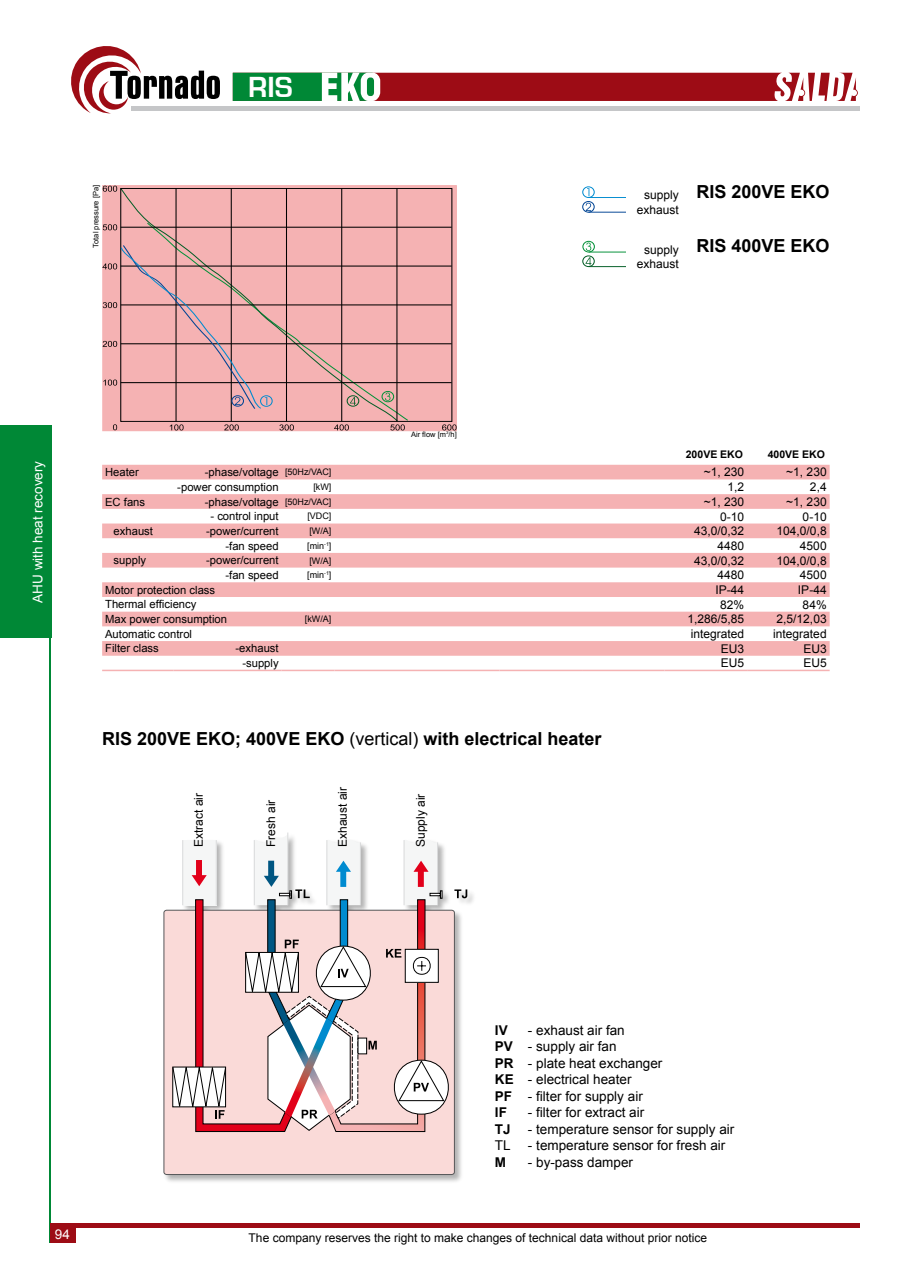
<style>
.page{position:relative;width:902px;height:1280px;background:#fff}
.page>*{position:absolute;margin:0;border:0;box-sizing:border-box;transform-origin:0 0}
.t1{font:700 30px "Eurostile";color:#fff}
.t2{font:700 18px "Arial";color:#000}
.t3{font:13.5px/16.5px "Arial";color:#000}
.t4{font:13.5px "Arial";color:#fff}
.t5{font:700 13.5px "Arial";color:#000}
.t6{font:12px/14.4px "Arial";color:#000;text-align:right}
.t7{font:11.25px "Arial";color:#000}
.t8{font:700 10.5px "Arial";color:#000}
.t9{font:9px "Arial";color:#000}
.t10{font:7.5px "Arial";color:#000}
.s1{font-size:9px}
.s2{font-weight:400}
.s3{font-weight:700}
</style>
<div class="page">
<div style="left:103px;top:186px;width:353px;height:244px;background:#f5b2b3"></div>
<div style="left:102px;top:185px;width:355px;height:246px;border:2px solid #f5b2b3"></div>
<hr style="left:50px;top:561px;width:1px;height:682px;background:#008836">
<hr style="left:50px;top:1224px;width:809px;height:4px;background:#9d0c15">
<div style="left:50px;top:1224px;width:25px;height:19px;background:#9d0c15"></div>
<div style="left:0;top:426px;width:51px;height:212px;background:#008836"></div>
<svg style="left:71px;top:46px;width:149px;height:68px"></svg>
<hr style="left:131px;top:106px;width:729px;height:4px;background:#c5c6c8">
<svg style="left:233px;top:72px;width:625px;height:29px;background:#924840"></svg>
<div style="left:162px;top:832px;width:315px;height:353px;background:#000;opacity:.3"></div>
<hr style="left:287px;top:832px;width:1px;height:73px;background:#d9dadb">
<div style="left:164px;top:910px;width:290px;height:264px;background:#fadad8;border-radius:3px"></div>
<svg style="left:172px;top:834px;width:295px;height:298px"></svg>
<svg style="left:102px;top:465px;width:727px;height:191px;fill:#f5b2b3"></svg>
<hr style="left:102px;top:670px;width:72px;height:1px;background:#f5b2b3">
<hr style="left:174px;top:670px;width:107px;height:1px;background:#f5b2b3">
<hr style="left:281px;top:670px;width:53px;height:1px;background:#f5b2b3">
<hr style="left:334px;top:670px;width:83px;height:1px;background:#f5b2b3">
<hr style="left:417px;top:670px;width:82px;height:1px;background:#f5b2b3">
<hr style="left:499px;top:670px;width:83px;height:1px;background:#f5b2b3">
<hr style="left:582px;top:670px;width:82px;height:1px;background:#f5b2b3">
<hr style="left:664px;top:670px;width:83px;height:1px;background:#f5b2b3">
<hr style="left:747px;top:670px;width:82px;height:1px;background:#f5b2b3">
<svg style="left:120px;top:187px;width:278px;height:233px"></svg>
<div style="left:120px;top:188px;width:332px;height:234px;border:1px solid #000"></div>
<svg style="left:113px;top:424px;width:4px;height:6px"></svg>
<hr style="left:176px;top:188px;width:1px;height:233px;background:#000">
<hr style="left:231px;top:188px;width:1px;height:233px;background:#000">
<hr style="left:286px;top:188px;width:1px;height:233px;background:#000">
<hr style="left:341px;top:188px;width:1px;height:233px;background:#000">
<hr style="left:396px;top:188px;width:1px;height:233px;background:#000">
<hr style="left:121px;top:382px;width:330px;height:1px;background:#000">
<hr style="left:121px;top:343px;width:330px;height:1px;background:#000">
<hr style="left:121px;top:305px;width:330px;height:1px;background:#000">
<hr style="left:121px;top:266px;width:330px;height:1px;background:#000">
<hr style="left:121px;top:227px;width:330px;height:1px;background:#000">
<svg style="left:442px;top:424px;width:14px;height:6px"></svg>
<svg style="left:170px;top:424px;width:13px;height:6px"></svg>
<svg style="left:224px;top:424px;width:15px;height:6px"></svg>
<svg style="left:279px;top:424px;width:15px;height:6px"></svg>
<svg style="left:334px;top:424px;width:15px;height:6px"></svg>
<div style="left:260px;top:395px;width:12px;height:12px;border:1px solid #008bd0;border-radius:50%"></div>
<svg style="left:103px;top:186px;width:14px;height:6px"></svg>
<svg style="left:390px;top:424px;width:15px;height:6px"></svg>
<svg style="left:103px;top:224px;width:14px;height:6px"></svg>
<svg style="left:102px;top:245px;width:165px;height:164px"></svg>
<svg style="left:385px;top:393px;width:5px;height:7px"></svg>
<div style="left:381px;top:391px;width:13px;height:11px;border:1px solid #009036;border-radius:50%"></div>
<svg style="left:350px;top:397px;width:6px;height:8px"></svg>
<div style="left:347px;top:395px;width:12px;height:12px;border:1px solid #005c24;border-radius:50%"></div>
<hr style="left:588px;top:197px;width:37px;height:1px;background:#008bd0">
<hr style="left:588px;top:212px;width:37px;height:1px;background:#004494">
<hr style="left:588px;top:252px;width:37px;height:1px;background:#009036">
<div style="left:582px;top:186px;width:12px;height:12px;border:1px solid #008bd0;border-radius:50%"></div>
<svg style="left:585px;top:203px;width:6px;height:8px"></svg>
<div style="left:582px;top:201px;width:12px;height:12px;border:1px solid #004494;border-radius:50%"></div>
<svg style="left:585px;top:243px;width:6px;height:7px"></svg>
<div style="left:582px;top:241px;width:12px;height:11px;border:1px solid #009036;border-radius:50%"></div>
<hr style="left:588px;top:266px;width:37px;height:1px;background:#005c24">
<svg style="left:585px;top:257px;width:6px;height:8px"></svg>
<div style="left:582px;top:255px;width:12px;height:12px;border:1px solid #005c24;border-radius:50%"></div>
<p class="t10" style="left:91px;top:248px;width:64px;rotate:-90deg">Total pressure [Pa]</p>
<h1 class="t1" style="left:248px;top:71px;width:46px">RIS</h1>
<p class="t6" style="left:636px;top:188px;width:44px">supply exhaust</p>
<p class="t6" style="left:636px;top:242px;width:44px">supply exhaust</p>
<h2 class="t2" style="left:696px;top:180px;width:135px">RIS 200VE EKO</h2>
<h2 class="t2" style="left:696px;top:234px;width:135px">RIS 400VE EKO</h2>
<p class="t4" style="left:29px;top:603px;width:143px;rotate:-90deg">AHU with heat recovery</p>
<p class="t10" style="left:411px;top:429px;width:47px">Air flow [m<sup>3</sup>/h]</p>
<p class="t8" style="left:685px;top:448px;width:59px">200VE EKO</p>
<p class="t8" style="left:767px;top:448px;width:59px">400VE EKO</p>
<p class="t7" style="left:105px;top:465px;width:35px">Heater</p>
<p class="t7" style="left:205px;top:465px;width:128px">-phase/voltage <span class="s1">[50Hz/VAC]</span></p>
<p class="t6" style="left:703px;top:465px;width:42px">~1, 230</p>
<p class="t6" style="left:786px;top:465px;width:42px">~1, 230</p>
<p class="t7" style="left:177px;top:480px;width:103px">-power consumption</p>
<p class="t9" style="left:313px;top:481px;width:19px">[kW]</p>
<p class="t6" style="left:727px;top:480px;width:18px">1,2</p>
<p class="t6" style="left:809px;top:480px;width:18px">2,4</p>
<p class="t7" style="left:105px;top:494px;width:42px">EC fans</p>
<p class="t7" style="left:205px;top:494px;width:128px">-phase/voltage <span class="s1">[50Hz/VAC]</span></p>
<p class="t6" style="left:703px;top:495px;width:42px">~1, 230</p>
<p class="t6" style="left:786px;top:495px;width:42px">~1, 230</p>
<p class="t7" style="left:210px;top:509px;width:70px">- control input</p>
<p class="t9" style="left:307px;top:510px;width:26px">[VDC]</p>
<p class="t6" style="left:720px;top:509px;width:26px">0-10</p>
<p class="t6" style="left:802px;top:509px;width:26px">0-10</p>
<p class="t7" style="left:114px;top:524px;width:41px">exhaust</p>
<p class="t7" style="left:206px;top:524px;width:74px">-power/current</p>
<p class="t9" style="left:309px;top:525px;width:24px">[W/A]</p>
<p class="t6" style="left:694px;top:524px;width:52px">43,0/0,32</p>
<p class="t6" style="left:776px;top:524px;width:52px">104,0/0,8</p>
<p class="t7" style="left:225px;top:538px;width:55px">-fan speed</p>
<p class="t9" style="left:307px;top:540px;width:26px">[min<sup>-1</sup>]</p>
<p class="t6" style="left:717px;top:539px;width:28px">4480</p>
<p class="t6" style="left:799px;top:539px;width:28px">4500</p>
<p class="t7" style="left:114px;top:553px;width:34px">supply</p>
<p class="t7" style="left:206px;top:553px;width:74px">-power/current</p>
<p class="t9" style="left:309px;top:554px;width:24px">[W/A]</p>
<p class="t6" style="left:694px;top:553px;width:52px">43,0/0,32</p>
<p class="t6" style="left:776px;top:553px;width:52px">104,0/0,8</p>
<p class="t7" style="left:225px;top:568px;width:55px">-fan speed</p>
<p class="t9" style="left:307px;top:569px;width:26px">[min<sup>-1</sup>]</p>
<p class="t6" style="left:717px;top:568px;width:28px">4480</p>
<p class="t6" style="left:799px;top:568px;width:28px">4500</p>
<p class="t7" style="left:105px;top:582px;width:112px">Motor protection class</p>
<p class="t6" style="left:715px;top:583px;width:30px">IP-44</p>
<p class="t6" style="left:797px;top:583px;width:30px">IP-44</p>
<p class="t7" style="left:105px;top:597px;width:93px">Thermal efficiency</p>
<p class="t6" style="left:720px;top:597px;width:26px">82%</p>
<p class="t6" style="left:802px;top:597px;width:26px">84%</p>
<p class="t7" style="left:105px;top:612px;width:123px">Max power consumption</p>
<p class="t9" style="left:305px;top:613px;width:28px">[kW/A]</p>
<p class="t6" style="left:687px;top:612px;width:58px">1,286/5,85</p>
<p class="t6" style="left:776px;top:612px;width:52px">2,5/12,03</p>
<p class="t7" style="left:105px;top:626px;width:88px">Automatic control</p>
<p class="t6" style="left:690px;top:627px;width:55px">integrated</p>
<p class="t6" style="left:773px;top:627px;width:55px">integrated</p>
<p class="t7" style="left:105px;top:641px;width:55px">Filter class</p>
<p class="t7" style="left:235px;top:641px;width:45px">-exhaust</p>
<p class="t6" style="left:720px;top:641px;width:25px">EU3</p>
<p class="t6" style="left:803px;top:641px;width:25px">EU3</p>
<p class="t7" style="left:242px;top:656px;width:38px">-supply</p>
<p class="t6" style="left:720px;top:656px;width:25px">EU5</p>
<p class="t6" style="left:803px;top:656px;width:25px">EU5</p>
<h2 class="t2" style="left:102px;top:726px;width:501px">RIS 200VE EKO; 400VE EKO <span class="s2">(vertical)</span> with electrical heater</h2>
<p class="t6" style="left:191px;top:847px;width:56px;rotate:-90deg">Extract air</p>
<p class="t6" style="left:264px;top:847px;width:49px;rotate:-90deg">Fresh air</p>
<p class="t6" style="left:335px;top:847px;width:62px;rotate:-90deg">Exhaust air</p>
<p class="t6" style="left:413px;top:847px;width:55px;rotate:-90deg">Supply air</p>
<p class="t3" style="left:495px;top:1022px;width:169px;text-indent:33px">- exhaust air fan<br><span class="s3">PV</span> - supply air fan<br><span class="s3">PR</span> - plate heat exchanger<br><span class="s3">KE</span> - electrical heater<br><span class="s3">PF</span> - filter for supply air<br><span class="s3">IF</span></p>
<p class="t5" style="left:495px;top:1021px;width:14px">IV</p>
<p class="t3" style="left:528px;top:1104px;width:118px">- filter for extract air</p>
<p class="t5" style="left:495px;top:1120px;width:17px">TJ</p>
<p class="t3" style="left:528px;top:1121px;width:208px">- temperature sensor for supply air</p>
<p class="t3" style="left:495px;top:1137px;width:17px">TL</p>
<p class="t3" style="left:528px;top:1137px;width:199px">- temperature sensor for fresh air</p>
<p class="t5" style="left:495px;top:1153px;width:13px">M</p>
<p class="t3" style="left:528px;top:1154px;width:107px">- by-pass damper</p>
<p class="t4" style="left:55px;top:1226px;width:17px">94</p>
<p class="t6" style="left:248px;top:1231px;width:460px">The company reserves the right to make changes of technical data without prior notice</p>
</div>
